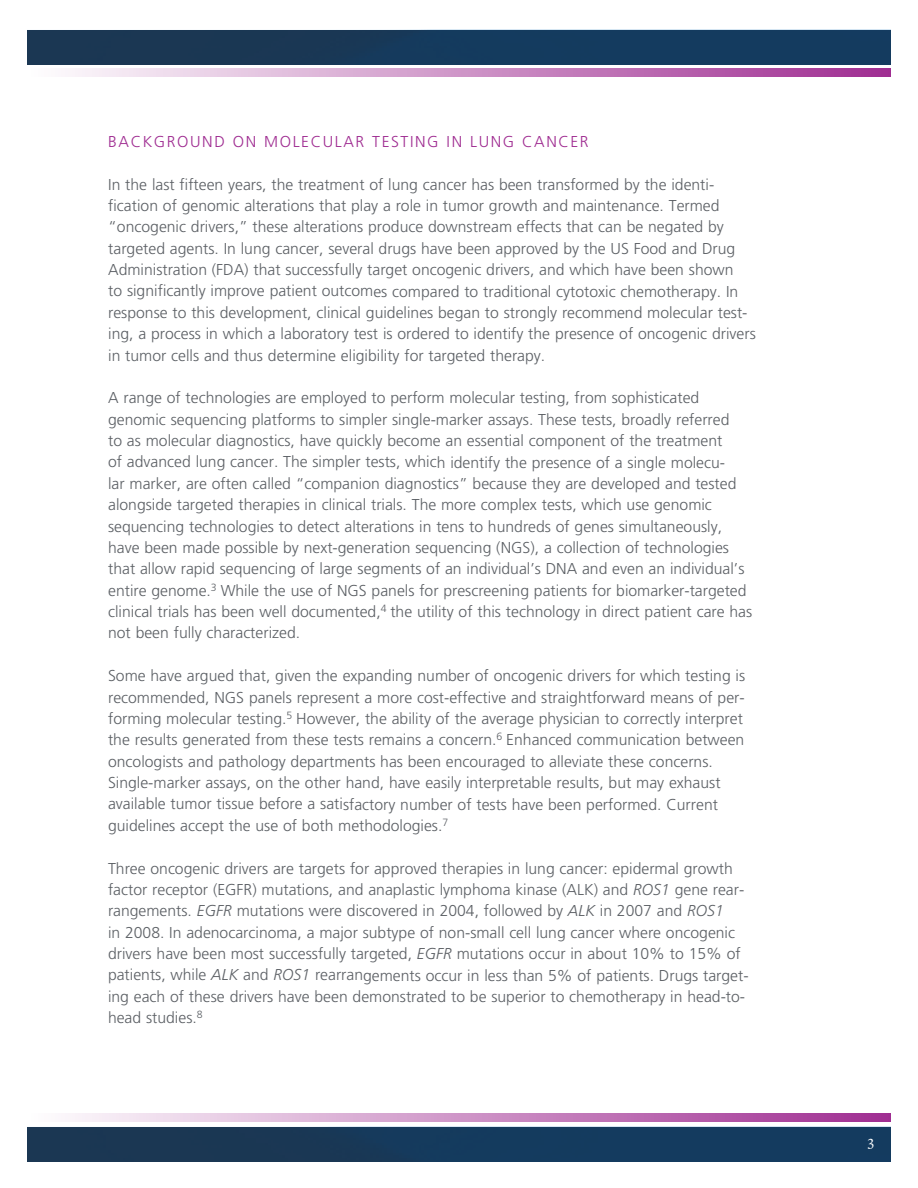
<style>
.page{position:relative;width:918px;height:1188px;background:#fff}
.page>*{position:absolute;margin:0;border:0;box-sizing:border-box;transform-origin:0 0}
.t1{font:300 15.75px/21.3px "Frutiger LT Std";color:#5c6065}
.t2{font:300 15.75px "Frutiger LT Std";letter-spacing:.1em;color:#9f2c91}
.t3{font:15px "Freight Text Pro";color:#fff}
.s1{font-style:italic}
</style>
<div class="page">
<img style="left:27px;top:1127px;width:864px;height:35px">
<svg style="left:72px;top:1114px;width:819px;height:8px"></svg>
<img style="left:27px;top:30px;width:864px;height:35px">
<svg style="left:72px;top:69px;width:819px;height:8px"></svg>
<p class="t2" style="left:108px;top:133px;width:482px">BACKGROUND ON MOLECULAR TESTING IN LUNG CANCER</p>
<p class="t1" style="left:108px;top:174px;width:649px">In the last fifteen years, the treatment of lung cancer has been transformed by the identi&shy;fication of genomic alterations that play a role in tumor growth and maintenance. Termed “oncogenic drivers,” these alterations produce downstream effects that can be negated by targeted agents. In lung cancer, several drugs have been approved by the US Food and Drug Administration (FDA) that successfully target oncogenic drivers, and which have been shown<br>to significantly improve patient outcomes compared to traditional cytotoxic chemotherapy. In response to this development, clinical guidelines began to strongly recommend molecular test&shy;ing, a process in which a laboratory test is ordered to identify the presence of oncogenic drivers in tumor cells and thus determine eligibility for targeted therapy.</p>
<p class="t1" style="left:108px;top:388px;width:646px">A range of technologies are employed to perform molecular testing, from sophisticated genomic sequencing platforms to simpler single-marker assays. These tests, broadly referred<br>to as molecular diagnostics, have quickly become an essential component of the treatment<br>of advanced lung cancer. The simpler tests, which identify the presence of a single molecu-<br>lar marker, are often called “companion diagnostics” because they are developed and tested alongside targeted therapies in clinical trials. The more complex tests, which use genomic sequencing technologies to detect alterations in tens to hundreds of genes simultaneously, have been made possible by next-generation sequencing (NGS), a collection of technologies that allow rapid sequencing of large segments of an individual’s DNA and even an individual’s entire genome.<sup>3</sup> While the use of NGS panels for prescreening patients for biomarker-targeted clinical trials has been well documented,<sup>4</sup> the utility of this technology in direct patient care has not been fully characterized.</p>
<p class="t1" style="left:108px;top:665px;width:639px">Some have argued that, given the expanding number of oncogenic drivers for which testing is recommended, NGS panels represent a more cost-effective and straightforward means of per&shy;forming molecular testing.<sup>5</sup> However, the ability of the average physician to correctly interpret the results generated from these tests remains a concern.<sup>6</sup> Enhanced communication between oncologists and pathology departments has been encouraged to alleviate these concerns.<br>Single-marker assays, on the other hand, have easily interpretable results, but may exhaust available tumor tissue before a satisfactory number of tests have been performed. Current guidelines accept the use of both methodologies.<sup>7</sup></p>
<p class="t1" style="left:108px;top:858px;width:642px">Three oncogenic drivers are targets for approved therapies in lung cancer: epidermal growth factor receptor (EGFR) mutations, and anaplastic lymphoma kinase (ALK) and <span class="s1">ROS1</span> gene rear&shy;rangements. <span class="s1">EGFR</span> mutations were discovered in 2004, followed by <span class="s1">ALK</span> in 2007 and <span class="s1">ROS1<br></span>in 2008. In adenocarcinoma, a major subtype of non-small cell lung cancer where oncogenic drivers have been most successfully targeted, <span class="s1">EGFR</span> mutations occur in about 10% to 15% of patients, while <span class="s1">ALK</span> and <span class="s1">ROS1</span> rearrangements occur in less than 5% of patients. Drugs target&shy;ing each of these drivers have been demonstrated to be superior to chemotherapy in head-to&shy;head studies.<sup>8</sup></p>
<p class="t3" style="left:868px;top:1132px;width:8px">3</p>
</div>
